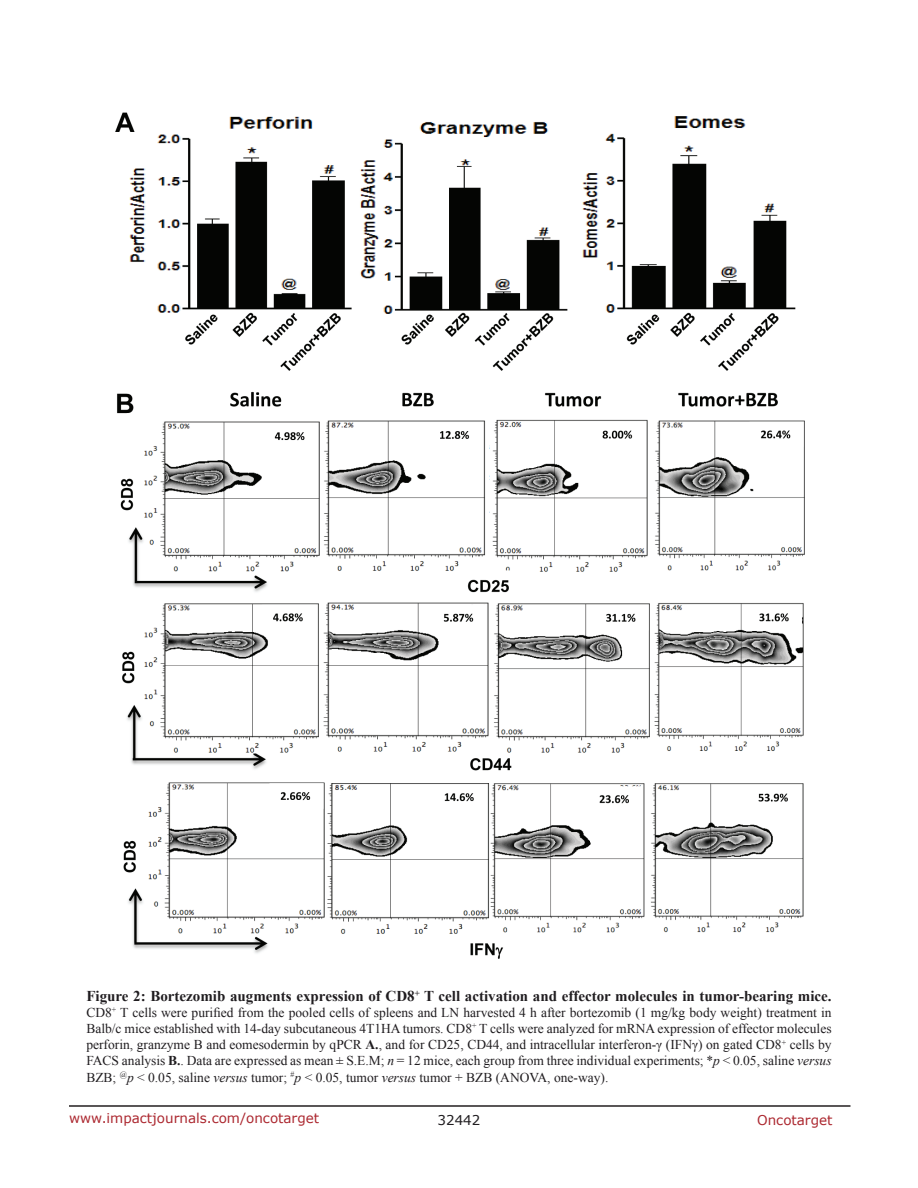
<style>
.page{position:relative;width:918px;height:1188px;background:#fff}
.page>*{position:absolute;margin:0;border:0;box-sizing:border-box;transform-origin:0 0}
.t1{font:700 15px "Times New Roman";color:#201d20}
.t2{font:13.5px/16.2px "Times New Roman";color:#201d20;text-align:justify}
.t3{font:13.5px "Verdana";color:#ac2830}
.t4{font:13.5px "Verdana";color:#201d20}
.s1{font-weight:700}
.s2{font-style:italic}
</style>
<div class="page">
<hr style="left:69px;top:1105px;width:781px;height:2px;background:#231f20">
<img style="left:115px;top:112px;width:690px;height:847px">
<p class="t1" style="left:86px;top:985px;width:747px">Figure 2: Bortezomib augments expression of CD8<sup>+</sup> T cell activation and effector molecules in tumor-bearing mice.</p>
<p class="t2" style="left:86px;top:1004px;width:747px">CD8<sup>+</sup> T cells were purified from the pooled cells of spleens and LN harvested 4 h after bortezomib (1 mg/kg body weight) treatment in Balb/c mice established with 14-day subcutaneous 4T1HA tumors. CD8<sup>+</sup> T cells were analyzed for mRNA expression of effector molecules perforin, granzyme B and eomesodermin by qPCR <span class="s1">A.</span>, and for CD25, CD44, and intracellular interferon-γ (IFNγ) on gated CD8<sup>+</sup> cells by FACS analysis <span class="s1">B.</span>. Data are expressed as mean ± S.E.M; <span class="s2">n</span> = 12 mice, each group from three individual experiments; *<span class="s2">p</span> &lt; 0.05, saline <span class="s2">versus </span>BZB; <sup>@</sup><span class="s2">p</span> &lt; 0.05, saline <span class="s2">versus</span> tumor; <sup>#</sup><span class="s2">p</span> &lt; 0.05, tumor <span class="s2">versus</span> tumor + BZB (ANOVA, one-way).</p>
<p class="t3" style="left:69px;top:1109px;width:252px">www.impactjournals.com/oncotarget</p>
<p class="t4" style="left:438px;top:1111px;width:44px">32442</p>
<p class="t3" style="left:757px;top:1111px;width:77px">Oncotarget</p>
</div>
